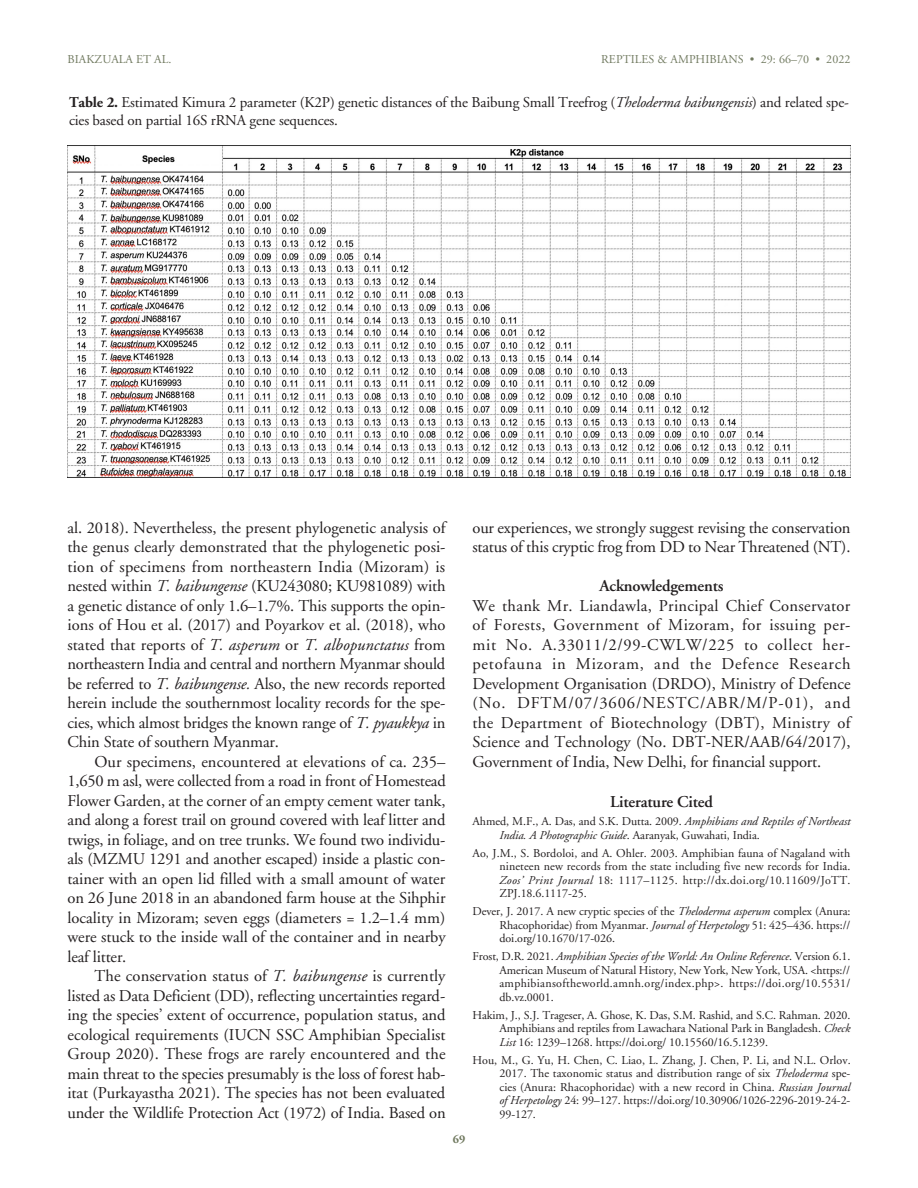
<style>
.page{position:relative;width:918px;height:1188px;background:#fff}
.page>*{position:absolute;margin:0;border:0;box-sizing:border-box;transform-origin:0 0}
.TEXT{font:16.5px/19.5px "Adobe Garamond";letter-spacing:-.01em;color:#231f20;text-align:justify}
.SUBhead{font:600 16.5px "Adobe Garamond";letter-spacing:-.01em;color:#231f20}
.Table_title{font:15px/18px "Adobe Garamond";letter-spacing:-.01em;color:#231f20}
.Lit_Cited{font:12px/13.5px "Adobe Garamond";letter-spacing:-.005em;color:#231f20;text-align:justify}
.t1{font:12px "Adobe Garamond";letter-spacing:.005em;color:#717a60}
.t2{font:700 12px "Adobe Garamond";color:#717a60}
.s1{font-weight:700}
.s2{font-style:italic}
</style>
<div class="page">
<img style="left:68px;top:146px;width:782px;height:332px">
<p class="t1" style="left:68px;top:53px;width:106px">BIAKZUALA ET AL.</p>
<p class="t1" style="left:601px;top:53px;width:251px">REPTILES &amp; AMPHIBIANS • 29: 66–70 • 2022</p>
<p class="Table_title" style="left:69px;top:94px;width:781px"><span class="s1">Table 2.</span> Estimated Kimura 2 parameter (K2P) genetic distances of the Baibung Small Treefrog (<span class="s2">Theloderma baibungensis</span>) and related spe&shy;cies based on partial 16S rRNA gene sequences.</p>
<p class="TEXT" style="left:68px;top:518px;width:380px">al. 2018). Nevertheless, the present phylogenetic analysis of the genus clearly demonstrated that the phylogenetic posi&shy;tion of specimens from northeastern India (Mizoram) is nested within <span class="s2">T. baibungense</span> (KU243080; KU981089) with a genetic distance of only 1.6–1.7%. This supports the opin&shy;ions of Hou et al. (2017) and Poyarkov et al. (2018), who stated that reports of <span class="s2">T. asperum</span> or <span class="s2">T. albopunctatus</span> from northeastern India and central and northern Myanmar should be referred to <span class="s2">T. baibungense.</span> Also, the new records reported herein include the southernmost locality records for the spe&shy;cies, which almost bridges the known range of <span class="s2">T. pyaukkya</span> in Chin State of southern Myanmar.</p>
<p class="TEXT" style="left:68px;top:752px;width:380px;text-indent:27px">Our specimens, encountered at elevations of ca. 235– 1,650 m asl, were collected from a road in front of Homestead Flower Garden, at the corner of an empty cement water tank, and along a forest trail on ground covered with leaf litter and twigs, in foliage, and on tree trunks. We found two individu&shy;als (MZMU 1291 and another escaped) inside a plastic con&shy;tainer with an open lid filled with a small amount of water on 26 June 2018 in an abandoned farm house at the Sihphir locality in Mizoram; seven eggs (diameters = 1.2–1.4 mm) were stuck to the inside wall of the container and in nearby leaf litter.</p>
<p class="TEXT" style="left:68px;top:967px;width:380px;text-indent:27px">The conservation status of <span class="s2">T. baibungense</span> is currently listed as Data Deficient (DD), reflecting uncertainties regard&shy;ing the species’ extent of occurrence, population status, and ecological requirements (IUCN SSC Amphibian Specialist Group 2020). These frogs are rarely encountered and the main threat to the species presumably is the loss of forest hab&shy;itat (Purkayastha 2021). The species has not been evaluated under the Wildlife Protection Act (1972) of India. Based on</p>
<p class="TEXT" style="left:472px;top:518px;width:380px">our experiences, we strongly suggest revising the conservation status of this cryptic frog from DD to Near Threatened (NT).</p>
<p class="SUBhead" style="left:599px;top:577px;width:126px">Acknowledgements</p>
<p class="TEXT" style="left:472px;top:596px;width:380px">We thank Mr. Liandawla, Principal Chief Conservator of Forests, Government of Mizoram, for issuing per&shy;mit No. A.33011/2/99-CWLW/225 to collect her&shy;petofauna in Mizoram, and the Defence Research Development Organisation (DRDO), Ministry of Defence (No. DFTM/07/3606/NESTC/ABR/M/P-01), and the Department of Biotechnology (DBT), Ministry of Science and Technology (No. DBT-NER/AAB/64/2017), Government of India, New Delhi, for financial support.</p>
<p class="SUBhead" style="left:610px;top:793px;width:104px">Literature Cited</p>
<p class="Lit_Cited" style="left:500px;top:815px;width:353px;text-indent:-27px">Ahmed, M.F., A. Das, and S.K. Dutta. 2009. <span class="s2">Amphibians and Reptiles of Northeast<br>India. A Photographic Guide</span>. Aaranyak, Guwahati, India.</p>
<p class="Lit_Cited" style="left:500px;top:846px;width:353px;text-indent:-27px">Ao, J.M., S. Bordoloi, and A. Ohler. 2003. Amphibian fauna of Nagaland with nineteen new records from the state including five new records for India.<br><span class="s2">Zoos’ Print Journal</span> 18: 1117–1125. http://dx.doi.org/10.11609/JoTT.<br>ZPJ.18.6.1117-25.</p>
<p class="Lit_Cited" style="left:500px;top:905px;width:353px;text-indent:-27px">Dever, J. 2017. A new cryptic species of the <span class="s2">Theloderma asperum</span> complex (Anura:<br>Rhacophoridae) from Myanmar. <span class="s2">Journal of Herpetology</span> 51: 425–436. https:// doi.org/10.1670/17-026.</p>
<p class="Lit_Cited" style="left:500px;top:950px;width:353px;text-indent:-27px">Frost, D.R. 2021. <span class="s2">Amphibian Species of the World: An Online Reference</span>. Version 6.1.<br>American Museum of Natural History, New York, New York, USA. &lt;https:// amphibiansoftheworld.amnh.org/index.php&gt;. https://doi.org/10.5531/ db.vz.0001.</p>
<p class="Lit_Cited" style="left:500px;top:1009px;width:353px;text-indent:-27px">Hakim, J., S.J. Trageser, A. Ghose, K. Das, S.M. Rashid, and S.C. Rahman. 2020.<br>Amphibians and reptiles from Lawachara National Park in Bangladesh. <span class="s2">Check List</span> 16: 1239–1268. https://doi.org/ 10.15560/16.5.1239.</p>
<p class="Lit_Cited" style="left:500px;top:1054px;width:353px;text-indent:-27px">Hou, M., G. Yu, H. Chen, C. Liao, L. Zhang, J. Chen, P. Li, and N.L. Orlov.<br>2017. The taxonomic status and distribution range of six <span class="s2">Theloderma</span> spe&shy;cies (Anura: Rhacophoridae) with a new record in China. <span class="s2">Russian Journal of Herpetology</span> 24: 99–127. https://doi.org/10.30906/1026-2296-2019-24-2- 99-127.</p>
<p class="t2" style="left:453px;top:1132px;width:14px">69</p>
</div>
